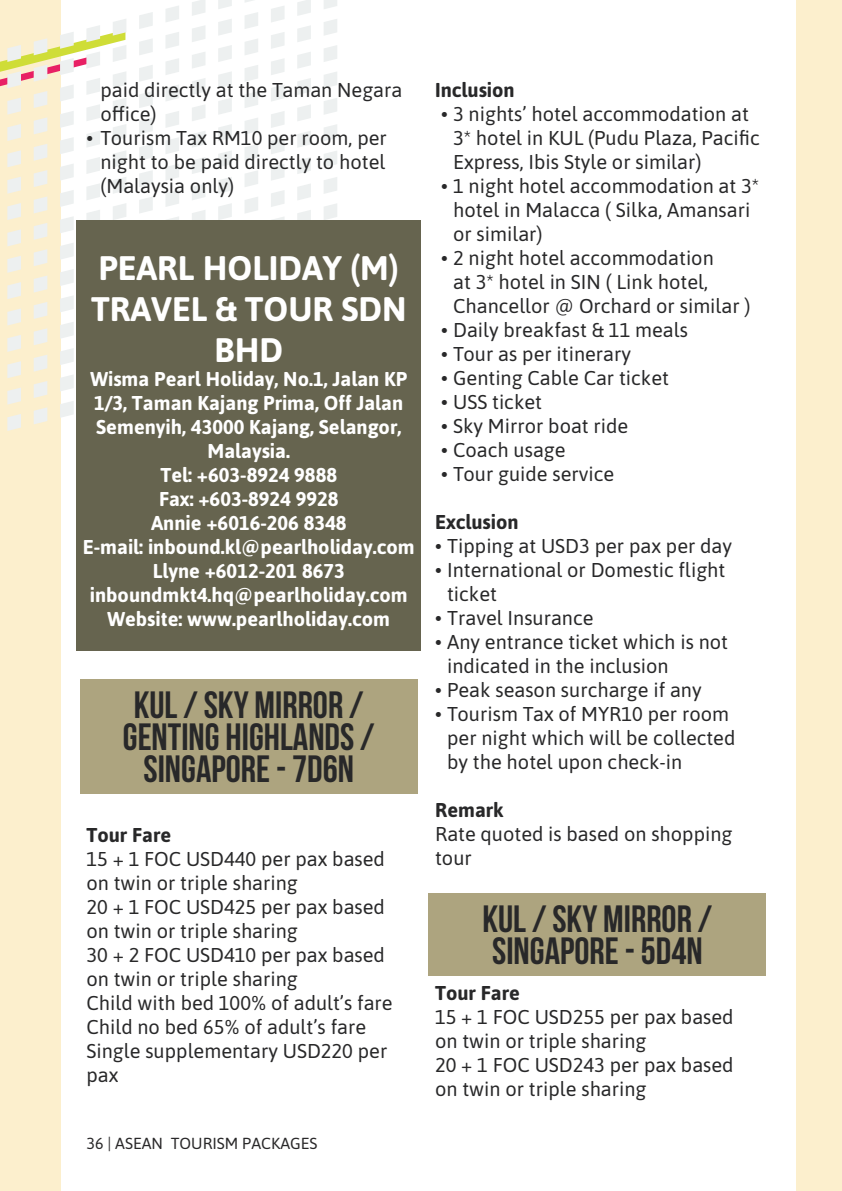
<style>
.page{position:relative;width:842px;height:1191px;background:#fff}
.page>*{position:absolute;margin:0;border:0;box-sizing:border-box;transform-origin:0 0}
.t1{font:38px/32px "Bebas Neue";color:#282829;text-align:center}
.t2{font:700 34px/40.8px "Asap";color:#fff;text-align:center}
.t3{font:20px/24px "Asap";color:#282829}
.t4{font:700 20px/24px "Asap";color:#fff;text-align:center}
.t5{font:700 20px "Asap";color:#282829}
.t6{font:16px "Asap";color:#292829}
</style>
<div class="page">
<div style="left:796px;top:0;width:46px;height:1191px;background:#fcefcd"></div>
<div style="left:0;top:0;width:61px;height:1191px;background:#fcefcd"></div>
<svg style="left:139px;top:12px;width:14px;height:17px"></svg>
<svg style="left:166px;top:6px;width:13px;height:16px"></svg>
<svg style="left:192px;top:0;width:13px;height:16px"></svg>
<svg style="left:218px;top:0;width:14px;height:9px"></svg>
<svg style="left:245px;top:0;width:8px;height:2px"></svg>
<svg style="left:139px;top:39px;width:14px;height:16px"></svg>
<svg style="left:166px;top:32px;width:13px;height:17px"></svg>
<svg style="left:192px;top:25px;width:13px;height:17px"></svg>
<svg style="left:218px;top:19px;width:14px;height:16px"></svg>
<svg style="left:245px;top:12px;width:13px;height:17px"></svg>
<svg style="left:271px;top:6px;width:14px;height:16px"></svg>
<svg style="left:297px;top:0;width:14px;height:16px"></svg>
<svg style="left:324px;top:0;width:13px;height:9px"></svg>
<svg style="left:139px;top:65px;width:14px;height:17px"></svg>
<svg style="left:166px;top:58px;width:13px;height:17px"></svg>
<svg style="left:192px;top:52px;width:13px;height:16px"></svg>
<svg style="left:218px;top:45px;width:14px;height:17px"></svg>
<svg style="left:245px;top:39px;width:13px;height:16px"></svg>
<svg style="left:271px;top:32px;width:14px;height:17px"></svg>
<svg style="left:297px;top:25px;width:14px;height:17px"></svg>
<svg style="left:324px;top:19px;width:13px;height:16px"></svg>
<svg style="left:139px;top:91px;width:14px;height:17px"></svg>
<svg style="left:166px;top:85px;width:13px;height:16px"></svg>
<svg style="left:192px;top:78px;width:13px;height:17px"></svg>
<svg style="left:218px;top:72px;width:14px;height:16px"></svg>
<svg style="left:245px;top:65px;width:13px;height:17px"></svg>
<svg style="left:271px;top:59px;width:14px;height:16px"></svg>
<svg style="left:297px;top:52px;width:14px;height:16px"></svg>
<svg style="left:324px;top:45px;width:13px;height:17px"></svg>
<svg style="left:139px;top:118px;width:14px;height:16px"></svg>
<svg style="left:166px;top:111px;width:13px;height:17px"></svg>
<svg style="left:192px;top:105px;width:13px;height:16px"></svg>
<svg style="left:218px;top:98px;width:14px;height:16px"></svg>
<svg style="left:245px;top:91px;width:13px;height:17px"></svg>
<svg style="left:271px;top:85px;width:14px;height:16px"></svg>
<svg style="left:297px;top:78px;width:14px;height:17px"></svg>
<svg style="left:324px;top:72px;width:13px;height:16px"></svg>
<svg style="left:139px;top:144px;width:14px;height:17px"></svg>
<svg style="left:166px;top:137px;width:13px;height:17px"></svg>
<svg style="left:192px;top:131px;width:13px;height:17px"></svg>
<svg style="left:218px;top:124px;width:14px;height:17px"></svg>
<svg style="left:245px;top:118px;width:13px;height:16px"></svg>
<svg style="left:271px;top:111px;width:14px;height:17px"></svg>
<svg style="left:297px;top:105px;width:14px;height:16px"></svg>
<svg style="left:324px;top:98px;width:13px;height:17px"></svg>
<svg style="left:139px;top:170px;width:14px;height:17px"></svg>
<svg style="left:166px;top:164px;width:13px;height:16px"></svg>
<svg style="left:192px;top:157px;width:13px;height:17px"></svg>
<svg style="left:218px;top:151px;width:14px;height:16px"></svg>
<svg style="left:245px;top:144px;width:13px;height:17px"></svg>
<svg style="left:271px;top:138px;width:14px;height:16px"></svg>
<svg style="left:297px;top:131px;width:14px;height:16px"></svg>
<svg style="left:324px;top:124px;width:13px;height:17px"></svg>
<svg style="left:139px;top:197px;width:14px;height:16px"></svg>
<svg style="left:166px;top:190px;width:13px;height:17px"></svg>
<svg style="left:192px;top:184px;width:13px;height:16px"></svg>
<svg style="left:218px;top:177px;width:14px;height:17px"></svg>
<svg style="left:245px;top:170px;width:13px;height:17px"></svg>
<svg style="left:271px;top:164px;width:14px;height:17px"></svg>
<svg style="left:297px;top:157px;width:14px;height:17px"></svg>
<svg style="left:324px;top:151px;width:13px;height:16px"></svg>
<svg style="left:165px;top:217px;width:14px;height:4px"></svg>
<svg style="left:192px;top:210px;width:13px;height:11px"></svg>
<svg style="left:218px;top:203px;width:14px;height:17px"></svg>
<svg style="left:245px;top:197px;width:13px;height:16px"></svg>
<svg style="left:271px;top:190px;width:14px;height:17px"></svg>
<svg style="left:297px;top:184px;width:14px;height:16px"></svg>
<svg style="left:324px;top:177px;width:13px;height:17px"></svg>
<svg style="left:271px;top:217px;width:14px;height:4px"></svg>
<svg style="left:297px;top:210px;width:14px;height:11px"></svg>
<svg style="left:324px;top:203px;width:13px;height:17px"></svg>
<svg style="left:0;top:19px;width:126px;height:412px"></svg>
<div style="left:76px;top:221px;width:345px;height:430px;background:#66644f"></div>
<div style="left:80px;top:679px;width:338px;height:114px;background:#ada47f"></div>
<div style="left:429px;top:893px;width:337px;height:82px;background:#ada47f"></div>
<p class="t3" style="left:100px;top:77px;width:303px">paid directly at the Taman Negara office)</p>
<p class="t3" style="left:100px;top:125px;width:288px;text-align:justify;text-indent:-14px">• Tourism Tax RM10 per room, per night to be paid directly to hotel (Malaysia only)</p>
<h2 class="t2" style="left:91px;top:248px;width:317px">PEARL HOLIDAY (M)<br>TRAVEL &amp; TOUR SDN<br>BHD</h2>
<p class="t4" style="left:83px;top:367px;width:333px">Wisma Pearl Holiday, No.1, Jalan KP<br>1/3, Taman Kajang Prima, Off Jalan<br>Semenyih, 43000 Kajang, Selangor,<br>Malaysia.<br>Tel: +603-8924 9888<br>Fax: +603-8924 9928<br>Annie +6016-206 8348<br>E-mail: inbound.kl@pearlholiday.com<br>Llyne +6012-201 8673 inboundmkt4.hq@pearlholiday.com<br>Website: www.pearlholiday.com</p>
<h1 class="t1" style="left:123px;top:688px;width:253px">KUL / SKY MIRROR /<br>GENTING HIGHLANDS /<br>SINGAPORE - 7D6N</h1>
<p class="t5" style="left:86px;top:823px;width:86px">Tour Fare</p>
<p class="t3" style="left:86px;top:845px;width:308px">15 + 1 FOC USD440 per pax based on twin or triple sharing<br>20 + 1 FOC USD425 per pax based on twin or triple sharing<br>30 + 2 FOC USD410 per pax based on twin or triple sharing<br>Child with bed 100% of adult’s fare<br>Child no bed 65% of adult’s fare<br>Single supplementary USD220 per pax</p>
<p class="t6" style="left:86px;top:1131px;width:233px">36 | ASEAN TOURISM PACKAGES</p>
<p class="t5" style="left:435px;top:78px;width:81px">Inclusion</p>
<p class="t3" style="left:453px;top:101px;width:308px;text-indent:-12px">• 3 nights’ hotel accommodation at<br>3* hotel in KUL (Pudu Plaza, Pacific<br>Express, Ibis Style or similar)</p>
<p class="t3" style="left:453px;top:173px;width:308px;text-indent:-12px">• 1 night hotel accommodation at 3* hotel in Malacca ( Silka, Amansari or similar)</p>
<p class="t3" style="left:453px;top:245px;width:299px;text-indent:-12px">• 2 night hotel accommodation<br>at 3* hotel in SIN ( Link hotel,<br>Chancellor @ Orchard or similar )</p>
<p class="t3" style="left:441px;top:317px;width:248px">• Daily breakfast &amp; 11 meals</p>
<p class="t3" style="left:441px;top:341px;width:191px">• Tour as per itinerary</p>
<p class="t3" style="left:441px;top:365px;width:229px">• Genting Cable Car ticket</p>
<p class="t3" style="left:441px;top:389px;width:102px">• USS ticket</p>
<p class="t3" style="left:441px;top:413px;width:189px">• Sky Mirror boat ride</p>
<p class="t3" style="left:441px;top:437px;width:126px">• Coach usage</p>
<p class="t3" style="left:441px;top:461px;width:175px">• Tour guide service</p>
<p class="t5" style="left:435px;top:510px;width:85px">Exclusion</p>
<p class="t3" style="left:435px;top:533px;width:298px">• Tipping at USD3 per pax per day</p>
<p class="t3" style="left:447px;top:557px;width:280px;text-indent:-12px">• International or Domestic flight ticket</p>
<p class="t3" style="left:435px;top:605px;width:160px">• Travel Insurance</p>
<p class="t3" style="left:447px;top:629px;width:282px;text-indent:-12px">• Any entrance ticket which is not indicated in the inclusion</p>
<p class="t3" style="left:435px;top:677px;width:268px">• Peak season surcharge if any</p>
<p class="t3" style="left:447px;top:701px;width:290px;text-indent:-12px">• Tourism Tax of MYR10 per room per night which will be collected by the hotel upon check-in</p>
<p class="t5" style="left:435px;top:798px;width:70px">Remark</p>
<p class="t3" style="left:435px;top:821px;width:299px">Rate quoted is based on shopping tour</p>
<h1 class="t1" style="left:483px;top:902px;width:231px;text-align:left">KUL / SKY MIRROR /<br>SINGAPORE - 5D4N</h1>
<p class="t5" style="left:435px;top:981px;width:86px">Tour Fare</p>
<p class="t3" style="left:435px;top:1003px;width:300px">15 + 1 FOC USD255 per pax based on twin or triple sharing<br>20 + 1 FOC USD243 per pax based on twin or triple sharing</p>
</div>
